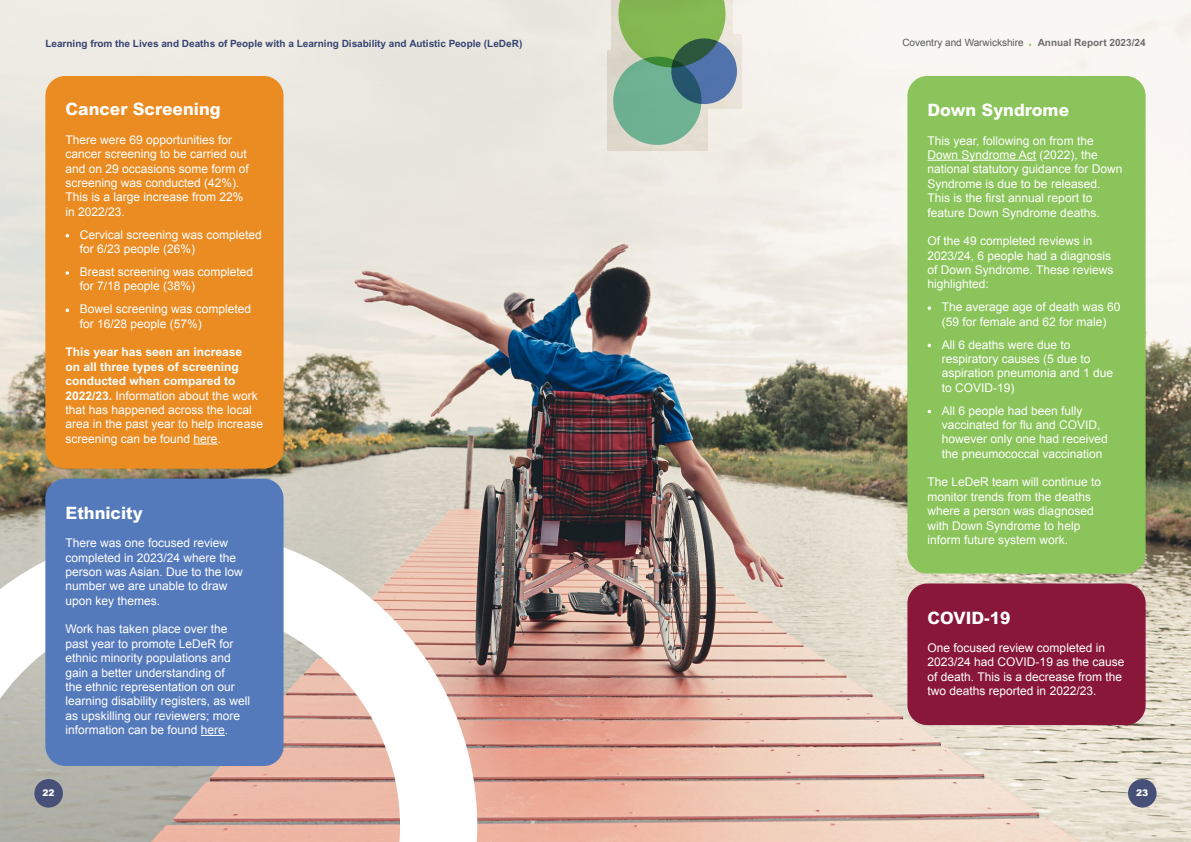
<style>
.page{position:relative;width:1191px;height:842px;background:#fff}
.page>*{position:absolute;margin:0;border:0;box-sizing:border-box;transform-origin:0 0}
.t1{font:800 17px "Arial";color:#fff}
.t2{font:12px/14.4px "Arial";color:#fff}
.t3{font:700 10px "Arial";color:#374471}
.t4{font:10px "Arial";color:#58595b}
.t5{font:700 10px "Arial";color:#6d6e71}
.t6{font:900 9.1px "Arial";color:#fff}
.s1{font-weight:700}
</style>
<div class="page">
<img style="left:0;top:0;width:1191px;height:842px">
<svg style="left:0;top:529px;width:477px;height:313px"></svg>
<div style="left:45px;top:76px;width:238px;height:393px;background:#eb8c23;border-radius:20px"></div>
<div style="left:907px;top:583px;width:238px;height:142px;background:#891739;border-radius:20px"></div>
<div style="left:907px;top:76px;width:238px;height:497px;background:#8bc45a;border-radius:20px"></div>
<div style="left:45px;top:479px;width:238px;height:287px;background:#557abc;border-radius:20px"></div>
<svg style="left:194px;top:444px;width:24px;height:1px"></svg>
<svg style="left:65px;top:234px;width:4px;height:3px"></svg>
<svg style="left:65px;top:271px;width:4px;height:4px"></svg>
<svg style="left:65px;top:308px;width:4px;height:4px"></svg>
<hr style="left:927px;top:160px;width:109px;height:1px;background:#fff">
<svg style="left:927px;top:306px;width:4px;height:4px"></svg>
<svg style="left:927px;top:344px;width:4px;height:3px"></svg>
<svg style="left:927px;top:410px;width:4px;height:3px"></svg>
<svg style="left:201px;top:735px;width:24px;height:1px"></svg>
<svg style="left:607px;top:0;width:134px;height:151px;background:#91b595"></svg>
<div style="left:1128px;top:779px;width:28px;height:29px;background:#475079;border-radius:50%"></div>
<div style="left:34px;top:779px;width:29px;height:29px;background:#475079;border-radius:50%"></div>
<p class="t3" style="left:45px;top:37px;width:478px">Learning from the Lives and Deaths of People with a Learning Disability and Autistic People (LeDeR)</p>
<p class="t4" style="left:902px;top:36px;width:123px">Coventry and Warwickshire</p>
<p class="t5" style="left:1037px;top:37px;width:109px">Annual Report 2023/24</p>
<h1 class="t1" style="left:65px;top:99px;width:157px">Cancer Screening</h1>
<p class="t2" style="left:65px;top:133px;width:185px">There were 69 opportunities for cancer screening to be carried out and on 29 occasions some form of screening was conducted (42%).<br>This is a large increase from 22% in 2022/23.</p>
<p class="t2" style="left:80px;top:227px;width:184px">Cervical screening was completed for 6/23 people (26%)</p>
<p class="t2" style="left:80px;top:265px;width:175px">Breast screening was completed for 7/18 people (38%)</p>
<p class="t2" style="left:80px;top:302px;width:173px">Bowel screening was completed for 16/28 people (57%)</p>
<p class="t2" style="left:65px;top:345px;width:199px"><span class="s1">This year has seen an increase<br>on all three types of screening conducted when compared to<br>2022/23.</span> Information about the work that has happened across the local area in the past year to help increase screening can be found here.</p>
<h1 class="t1" style="left:65px;top:502px;width:79px">Ethnicity</h1>
<p class="t2" style="left:65px;top:536px;width:179px">There was one focused review completed in 2023/24 where the person was Asian. Due to the low number we are unable to draw upon key themes.</p>
<p class="t2" style="left:65px;top:622px;width:186px">Work has taken place over the past year to promote LeDeR for ethnic minority populations and gain a better understanding of<br>the ethnic representation on our learning disability registers, as well as upskilling our reviewers; more information can be found here.</p>
<h1 class="t1" style="left:927px;top:100px;width:143px">Down Syndrome</h1>
<p class="t2" style="left:927px;top:133px;width:196px">This year, following on from the<br>Down Syndrome Act (2022), the national statutory guidance for Down<br>Syndrome is due to be released.<br>This is the first annual report to feature Down Syndrome deaths.</p>
<p class="t2" style="left:927px;top:234px;width:187px">Of the 49 completed reviews in<br>2023/24, 6 people had a diagnosis of Down Syndrome. These reviews highlighted:</p>
<p class="t2" style="left:941px;top:300px;width:180px">The average age of death was 60 (59 for female and 62 for male)</p>
<p class="t2" style="left:941px;top:337px;width:173px">All 6 deaths were due to respiratory causes (5 due to aspiration pneumonia and 1 due to COVID-19)</p>
<p class="t2" style="left:941px;top:403px;width:168px">All 6 people had been fully vaccinated for flu and COVID, however only one had received the pneumococcal vaccination</p>
<p class="t2" style="left:927px;top:475px;width:175px">The LeDeR team will continue to monitor trends from the deaths where a person was diagnosed with Down Syndrome to help inform future system work.</p>
<h1 class="t1" style="left:927px;top:607px;width:85px">COVID-19</h1>
<p class="t2" style="left:927px;top:641px;width:198px">One focused review completed in 2023/24 had COVID-19 as the cause of death. This is a decrease from the two deaths reported in 2022/23.</p>
<p class="t6" style="left:43px;top:786px;width:14px">22</p>
<p class="t6" style="left:1136px;top:786px;width:14px">23</p>
</div>
